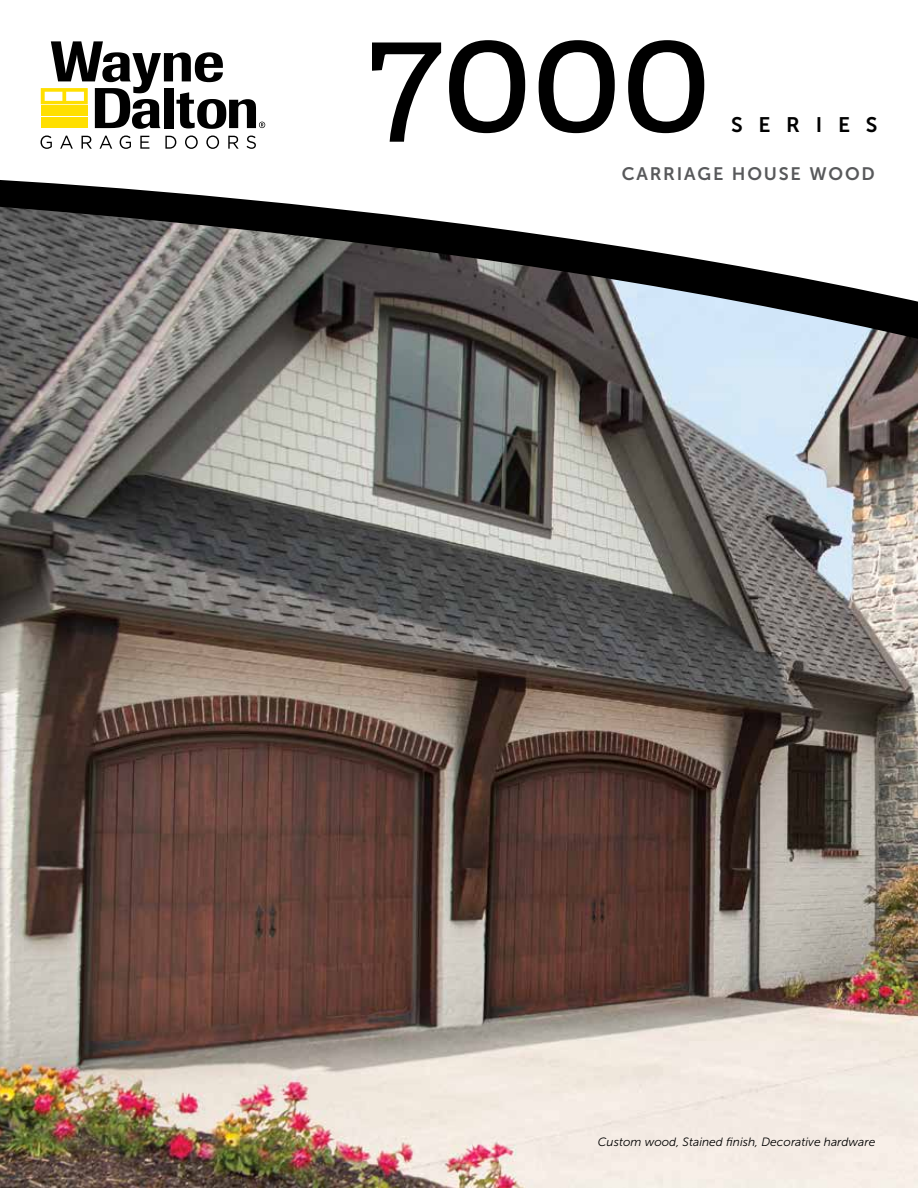
<style>
.page{position:relative;width:918px;height:1188px;background:#fff}
.page>*{position:absolute;margin:0;border:0;box-sizing:border-box;transform-origin:0 0}
.t1{font:156px "Adelle PE";color:#000}
.t2{font:21px "Museo Sans 700";letter-spacing:.75em;color:#000}
.t3{font:18px "Museo Sans 700";letter-spacing:.1em;color:#58595b}
.t4{font:italic 12px "Museo Sans 300";color:#000}
</style>
<div class="page">
<img style="left:0;top:370px;width:918px;height:818px">
<svg style="left:40px;top:135px;width:12px;height:14px"></svg>
<svg style="left:60px;top:136px;width:13px;height:13px"></svg>
<svg style="left:82px;top:136px;width:10px;height:13px"></svg>
<svg style="left:100px;top:136px;width:12px;height:13px"></svg>
<svg style="left:120px;top:135px;width:11px;height:14px"></svg>
<svg style="left:140px;top:136px;width:9px;height:13px"></svg>
<svg style="left:165px;top:136px;width:11px;height:13px"></svg>
<svg style="left:185px;top:135px;width:13px;height:14px"></svg>
<svg style="left:206px;top:135px;width:13px;height:14px"></svg>
<svg style="left:228px;top:136px;width:11px;height:13px"></svg>
<svg style="left:247px;top:136px;width:9px;height:13px"></svg>
<svg style="left:41px;top:41px;width:224px;height:88px"></svg>
<svg style="left:0;top:180px;width:918px;height:190px"></svg>
<h1 class="t1" style="left:365px;top:-38px;width:348px">7000</h1>
<h2 class="t2" style="left:731px;top:113px;width:148px">SERIES</h2>
<h3 class="t3" style="left:622px;top:164px;width:255px">CARRIAGE HOUSE WOOD</h3>
<p class="t4" style="left:598px;top:1135px;width:279px">Custom wood, Stained finish, Decorative hardware</p>
</div>
